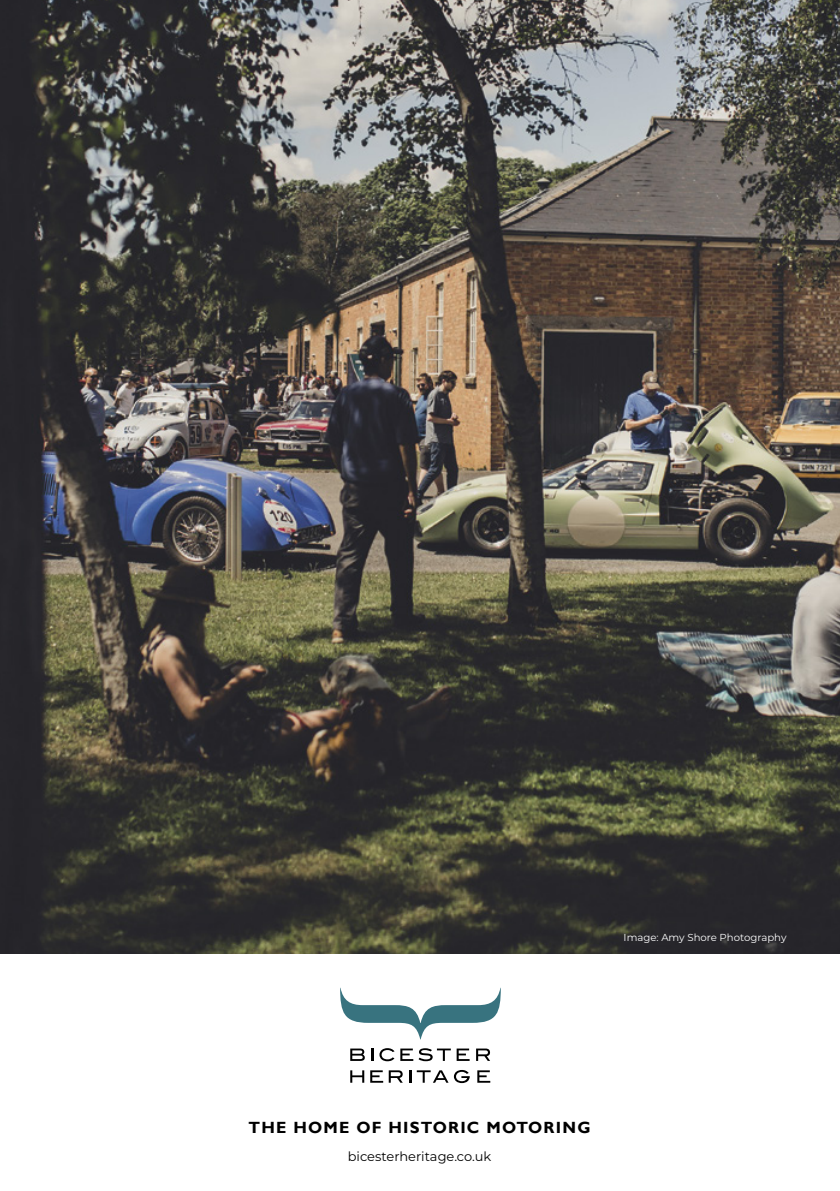
<style>
.page{position:relative;width:840px;height:1191px;background:#fff}
.page>*{position:absolute;margin:0;border:0;box-sizing:border-box;transform-origin:0 0}
.t1{font:700 16.2px "Gill Sans";letter-spacing:.075em;color:#000}
.t2{font:13px "Montserrat";color:#000}
.t3{font:10.2px "Montserrat";color:#fff}
</style>
<div class="page">
<img style="left:0;top:0;width:839px;height:953px">
<svg style="left:340px;top:987px;width:160px;height:52px"></svg>
<svg style="left:350px;top:1048px;width:14px;height:13px"></svg>
<svg style="left:371px;top:1048px;width:2px;height:13px"></svg>
<svg style="left:379px;top:1048px;width:15px;height:13px"></svg>
<svg style="left:400px;top:1048px;width:50px;height:13px"></svg>
<svg style="left:456px;top:1048px;width:13px;height:13px"></svg>
<svg style="left:476px;top:1048px;width:14px;height:13px"></svg>
<svg style="left:350px;top:1070px;width:14px;height:12px"></svg>
<svg style="left:370px;top:1070px;width:32px;height:12px"></svg>
<svg style="left:409px;top:1070px;width:60px;height:13px"></svg>
<svg style="left:477px;top:1070px;width:13px;height:12px"></svg>
<p class="t3" style="left:623px;top:930px;width:164px">Image: Amy Shore Photography</p>
<h1 class="t1" style="left:248px;top:1117px;width:343px">THE HOME OF HISTORIC MOTORING</h1>
<p class="t2" style="left:347px;top:1147px;width:145px">bicesterheritage.co.uk</p>
</div>
